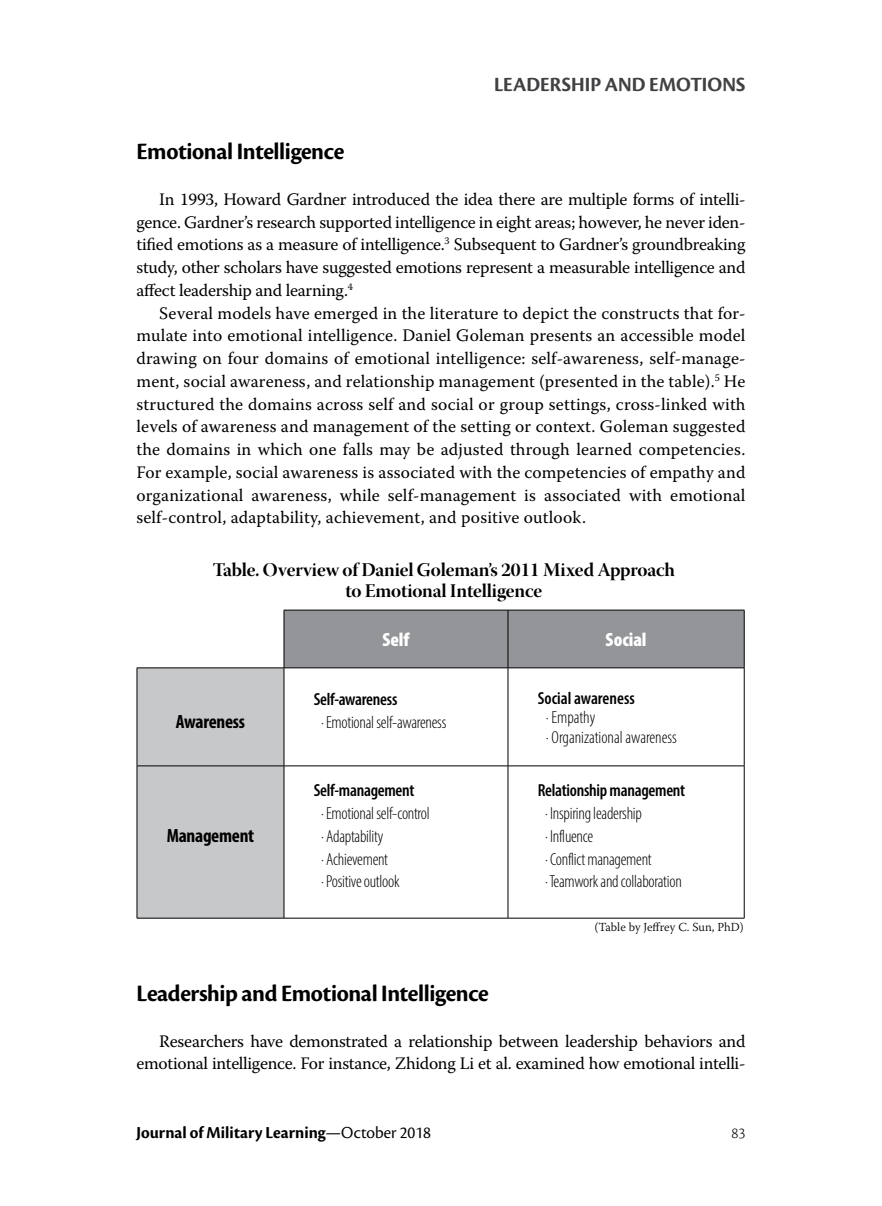
<style>
.page{position:relative;width:882px;height:1206px;background:#fff}
.page>*{position:absolute;margin:0;border:0;box-sizing:border-box;transform-origin:0 0}
.t1{font:24.5px "Cronos Pro Bold Disp";letter-spacing:-.015em;color:#000}
.t2{font:21px "Cronos Pro Bold Disp";letter-spacing:.005em;color:#414042}
.t3{font:19.25px/21px "Warnock Pro Bold Disp";letter-spacing:-.01em;color:#000;text-align:center}
.t4{font:700 condensed 19.25px "Myriad Pro";letter-spacing:-.015em;color:#000}
.t5{font:900 condensed 19.25px "Myriad Pro";color:#fff}
.t6{font:17.5px/22.8px "Warnock Pro";letter-spacing:-.015em;color:#000;text-align:justify}
.t7{font:300 condensed 17.5px/22.8px "Myriad Pro";letter-spacing:-.015em;color:#000}
.t8{font:600 condensed 17.5px "Myriad Pro";letter-spacing:-.015em;color:#000}
.t9{font:17.5px "Cronos Pro Bold Disp";color:#000}
.t10{font:300 15.75px "Cronos Pro";color:#000}
.t11{font:300 12.25px "Warnock Pro";color:#000}
.s1{font-family:"Cronos Pro Disp"}
</style>
<div class="page">
<svg style="left:138px;top:610px;width:606px;height:308px"></svg>
<hr style="left:284px;top:610px;width:224px;height:1px;background:#000">
<hr style="left:284px;top:610px;width:1px;height:58px;background:#000">
<hr style="left:508px;top:610px;width:236px;height:1px;background:#000">
<hr style="left:508px;top:610px;width:1px;height:58px;background:#000">
<hr style="left:744px;top:610px;width:1px;height:58px;background:#000">
<hr style="left:284px;top:667px;width:224px;height:1px;background:#000">
<hr style="left:508px;top:667px;width:236px;height:1px;background:#000">
<hr style="left:508px;top:668px;width:1px;height:98px;background:#000">
<hr style="left:744px;top:668px;width:1px;height:98px;background:#000">
<hr style="left:137px;top:765px;width:147px;height:1px;background:#000">
<hr style="left:284px;top:765px;width:224px;height:1px;background:#000">
<hr style="left:508px;top:765px;width:236px;height:1px;background:#000">
<hr style="left:508px;top:766px;width:1px;height:152px;background:#000">
<hr style="left:744px;top:766px;width:1px;height:152px;background:#000">
<hr style="left:284px;top:918px;width:224px;height:1px;background:#000">
<hr style="left:508px;top:918px;width:236px;height:1px;background:#000">
<hr style="left:137px;top:667px;width:147px;height:1px;background:#000">
<hr style="left:137px;top:668px;width:1px;height:98px;background:#000">
<hr style="left:284px;top:668px;width:1px;height:98px;background:#000">
<hr style="left:137px;top:766px;width:1px;height:152px;background:#000">
<hr style="left:284px;top:766px;width:1px;height:152px;background:#000">
<hr style="left:137px;top:918px;width:147px;height:1px;background:#000">
<p class="t2" style="left:494px;top:72px;width:253px">LEADERSHIP AND EMOTIONS</p>
<h1 class="t1" style="left:136px;top:138px;width:209px">Emotional Intelligence</h1>
<p class="t6" style="left:136px;top:187px;width:611px;text-indent:23px">In 1993, Howard Gardner introduced the idea there are multiple forms of intelli&shy;gence. Gardner’s research supported intelligence in eight areas; however, he never iden&shy;tified emotions as a measure of intelligence.<sup>3</sup> Subsequent to Gardner’s groundbreaking study, other scholars have suggested emotions represent a measurable intelligence and affect leadership and learning.<sup>4</sup></p>
<p class="t6" style="left:137px;top:301px;width:611px;text-indent:23px">Several models have emerged in the literature to depict the constructs that for&shy;mulate into emotional intelligence. Daniel Goleman presents an accessible model drawing on four domains of emotional intelligence: self-awareness, self-manage&shy;ment, social awareness, and relationship management (presented in the table).<sup>5</sup> He structured the domains across self and social or group settings, cross-linked with levels of awareness and management of the setting or context. Goleman suggested the domains in which one falls may be adjusted through learned competencies.<br>For example, social awareness is associated with the competencies of empathy and organizational awareness, while self-management is associated with emotional self-control, adaptability, achievement, and positive outlook.</p>
<p class="t3" style="left:213px;top:559px;width:464px">Table. Overview of Daniel Goleman’s 2011 Mixed Approach to Emotional Intelligence</p>
<p class="t4" style="left:176px;top:710px;width:71px">Awareness</p>
<p class="t4" style="left:167px;top:823px;width:89px">Management</p>
<p class="t5" style="left:382px;top:627px;width:29px">Self</p>
<p class="t5" style="left:606px;top:627px;width:42px">Social</p>
<p class="t8" style="left:314px;top:689px;width:85px">Self-awareness</p>
<p class="t7" style="left:321px;top:711px;width:127px">· Emotional self-awareness</p>
<p class="t8" style="left:314px;top:780px;width:102px">Self-management</p>
<p class="t7" style="left:321px;top:802px;width:110px">· Emotional self-control · Adaptability<br>· Achievement<br>· Positive outlook</p>
<p class="t8" style="left:538px;top:687px;width:99px">Social awareness</p>
<p class="t7" style="left:546px;top:708px;width:133px;line-height:19.2px">· Empathy<br>· Organizational awareness</p>
<p class="t8" style="left:538px;top:780px;width:149px">Relationship management</p>
<p class="t7" style="left:545px;top:802px;width:138px">· Inspiring leadership<br>· Influence<br>· Conflict management<br>· Teamwork and collaboration</p>
<p class="t11" style="left:594px;top:920px;width:151px">(Table by Jeffrey C. Sun, PhD)</p>
<h1 class="t1" style="left:136px;top:979px;width:354px">Leadership and Emotional Intelligence</h1>
<p class="t6" style="left:136px;top:1029px;width:611px;text-align:right">Researchers have demonstrated a relationship between leadership behaviors and emotional intelligence. For instance, Zhidong Li et al. examined how emotional intelli-</p>
<p class="t9" style="left:136px;top:1122px;width:296px">Journal of Military Learning<span class="s1">—October 2018</span></p>
<p class="t10" style="left:732px;top:1124px;width:15px">83</p>
</div>
